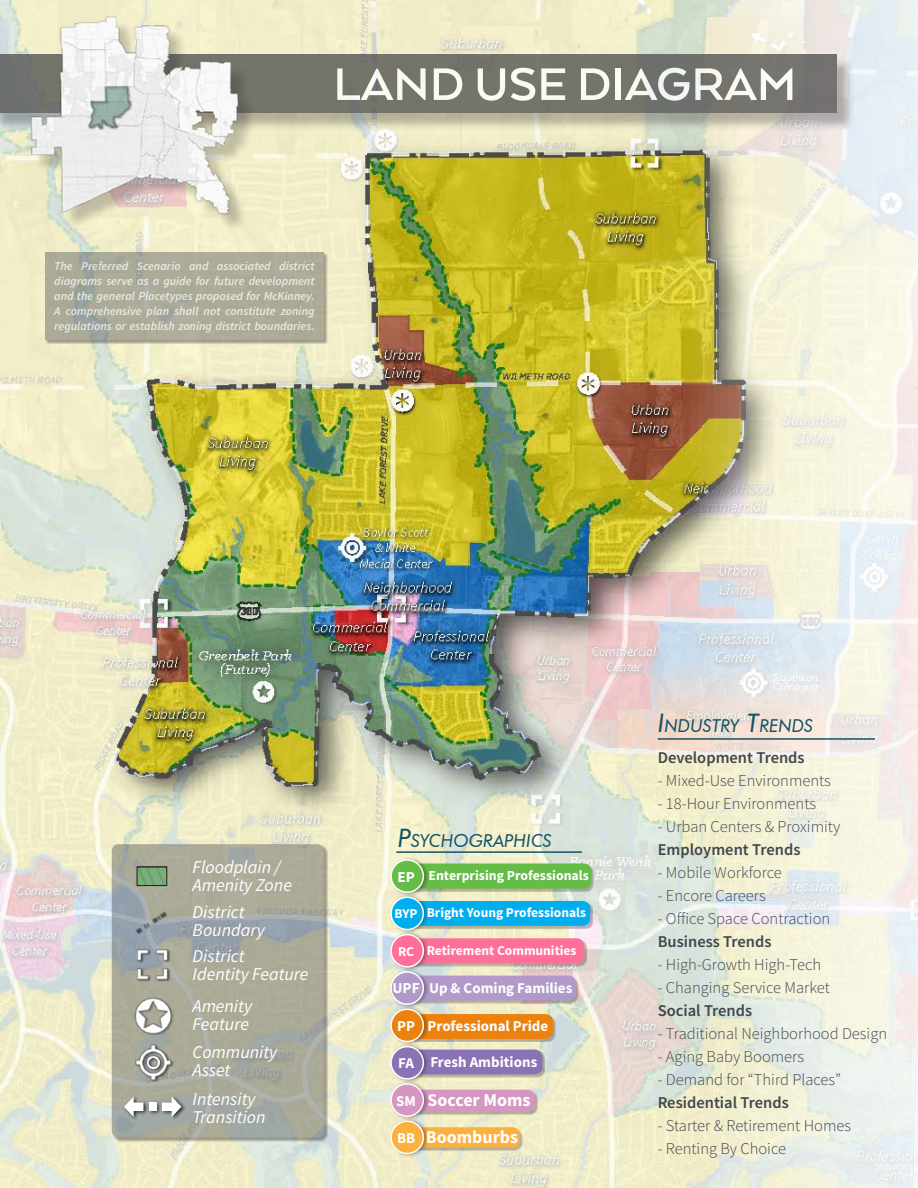
<style>
.page{position:relative;width:918px;height:1188px;background:#fff}
.page>*{position:absolute;margin:0;border:0;box-sizing:border-box;transform-origin:0 0}
.t1{font:700 52.5px "Arquitecta W00";color:#fff}
.t2{font:italic 18px "Source Sans Pro";color:#fff}
.t3{font:700 18px "Source Sans Pro";color:#fff}
.t4{font:italic 17.85px "Futura BT";color:#125367}
.t5{font:300 16.5px "Source Sans Pro";color:#40454e}
.t6{font:600 16.5px "Source Sans Pro";color:#40454e}
.t7{font:700 15.15px "Source Sans Pro";color:#fff}
.t8{font:700 15px "Source Sans Pro";color:#fff}
.t9{font:700 13.8px "Source Sans Pro";color:#fff}
.t10{font:700 13.5px "Source Sans Pro";color:#fff}
.t11{font:italic 600 12px/15px "Source Sans Pro";color:#fff;text-align:justify}
.s1{font-size:25.5px}
</style>
<div class="page">
<img style="left:0;top:0;width:918px;height:1188px">
<div style="left:0;top:56px;width:856px;height:75px;background:#231f20;opacity:.4"></div>
<div style="left:0;top:54px;width:837px;height:58px;background:#74736b"></div>
<div style="left:34px;top:19px;width:222px;height:212px;background:#231f20;opacity:.25"></div>
<img style="left:27px;top:15px;width:216px;height:200px">
<svg style="left:112px;top:845px;width:216px;height:297px;background:#b0af9c"></svg>
<svg style="left:112px;top:844px;width:212px;height:293px;background:#a6a89c"></svg>
<img style="left:139px;top:869px;width:26px;height:15px">
<div style="left:137px;top:867px;width:30px;height:19px;border:1px solid #231f20"></div>
<img style="left:135px;top:911px;width:33px;height:24px">
<img style="left:137px;top:948px;width:33px;height:33px">
<img style="left:135px;top:996px;width:39px;height:39px">
<img style="left:135px;top:1044px;width:39px;height:38px">
<svg style="left:122px;top:1095px;width:64px;height:26px"></svg>
<svg style="left:124px;top:1097px;width:19px;height:20px"></svg>
<svg style="left:162px;top:1097px;width:19px;height:20px"></svg>
<div style="left:149px;top:1103px;width:7px;height:8px;background:#fff"></div>
<hr style="left:658px;top:738px;width:217px;height:2px;background:#125367">
<div style="left:408px;top:865px;width:186px;height:26px;background:#231f20;opacity:.3"></div>
<div style="left:407px;top:863px;width:184px;height:26px;background:#65bc46;border-radius:7px"></div>
<div style="left:389px;top:856px;width:40px;height:40px;background:#231f20;opacity:.4"></div>
<div style="left:391px;top:860px;width:32px;height:32px;background:#65bc46;border-radius:50%"></div>
<div style="left:390px;top:859px;width:34px;height:34px;border:2px solid #fff;border-radius:50%"></div>
<div style="left:410px;top:1051px;width:135px;height:26px;background:#231f20;opacity:.3"></div>
<div style="left:409px;top:1050px;width:133px;height:24px;background:#8973b4;border-radius:8px"></div>
<div style="left:389px;top:1043px;width:40px;height:40px;background:#231f20;opacity:.4"></div>
<div style="left:391px;top:1047px;width:32px;height:32px;background:#8973b4;border-radius:50%"></div>
<div style="left:390px;top:1046px;width:34px;height:34px;border:2px solid #fff;border-radius:50%"></div>
<div style="left:408px;top:902px;width:185px;height:27px;background:#231f20;opacity:.3"></div>
<div style="left:407px;top:901px;width:183px;height:25px;background:#00aeef;border-radius:8px"></div>
<div style="left:389px;top:893px;width:40px;height:41px;background:#231f20;opacity:.4"></div>
<div style="left:391px;top:897px;width:32px;height:33px;background:#00aeef;border-radius:50%"></div>
<div style="left:390px;top:897px;width:34px;height:33px;border:2px solid #fff;border-radius:50%"></div>
<div style="left:408px;top:1129px;width:115px;height:21px;background:#231f20;opacity:.3"></div>
<div style="left:407px;top:1127px;width:113px;height:21px;background:#fbb03f;border-radius:8px"></div>
<div style="left:389px;top:1117px;width:40px;height:41px;background:#231f20;opacity:.4"></div>
<div style="left:391px;top:1121px;width:32px;height:33px;background:#fbb03f;border-radius:50%"></div>
<div style="left:390px;top:1120px;width:34px;height:34px;border:2px solid #fff;border-radius:50%"></div>
<div style="left:408px;top:1016px;width:148px;height:26px;background:#231f20;opacity:.3"></div>
<div style="left:407px;top:1014px;width:146px;height:25px;background:#ec810d;border-radius:8px"></div>
<div style="left:389px;top:1005px;width:40px;height:41px;background:#231f20;opacity:.4"></div>
<div style="left:391px;top:1009px;width:32px;height:33px;background:#ec810d;border-radius:50%"></div>
<div style="left:390px;top:1009px;width:34px;height:33px;border:2px solid #fff;border-radius:50%"></div>
<div style="left:408px;top:1091px;width:129px;height:23px;background:#231f20;opacity:.3"></div>
<div style="left:407px;top:1090px;width:128px;height:22px;background:#d696c2;border-radius:8px"></div>
<div style="left:389px;top:1080px;width:40px;height:40px;background:#231f20;opacity:.4"></div>
<div style="left:391px;top:1084px;width:32px;height:32px;background:#d696c2;border-radius:50%"></div>
<div style="left:390px;top:1083px;width:34px;height:34px;border:2px solid #fff;border-radius:50%"></div>
<div style="left:409px;top:977px;width:169px;height:27px;background:#231f20;opacity:.3"></div>
<div style="left:408px;top:976px;width:168px;height:24px;background:#b199c9;border-radius:8px"></div>
<div style="left:389px;top:968px;width:40px;height:40px;background:#231f20;opacity:.4"></div>
<div style="left:391px;top:972px;width:32px;height:32px;background:#b199c9;border-radius:50%"></div>
<div style="left:390px;top:971px;width:34px;height:34px;border:2px solid #fff;border-radius:50%"></div>
<div style="left:408px;top:940px;width:179px;height:26px;background:#231f20;opacity:.3"></div>
<div style="left:407px;top:938px;width:177px;height:25px;background:#ff6f97;border-radius:8px"></div>
<div style="left:389px;top:931px;width:40px;height:40px;background:#231f20;opacity:.4"></div>
<div style="left:391px;top:935px;width:32px;height:32px;background:#ff6f97;border-radius:50%"></div>
<div style="left:390px;top:934px;width:34px;height:34px;border:2px solid #fff;border-radius:50%"></div>
<hr style="left:396px;top:851px;width:186px;height:2px;background:#125367">
<svg style="left:45px;top:252px;width:283px;height:92px;background:#b4b199"></svg>
<svg style="left:45px;top:252px;width:279px;height:87px;background:#aaaa98"></svg>
<h1 class="t1" style="left:333px;top:54px;width:465px">LAND USE DIAGRAM</h1>
<p class="t11" style="left:54px;top:259px;width:262px">The Preferred Scenario and associated district diagrams serve as a guide for future development and the general Placetypes proposed for McKinney.<br>A comprehensive plan shall not constitute zoning regulations or establish zoning district boundaries.</p>
<p class="t2" style="left:193px;top:856px;width:90px">Floodplain /</p>
<p class="t2" style="left:193px;top:874px;width:101px">Amenity Zone</p>
<p class="t2" style="left:193px;top:901px;width:54px">District</p>
<p class="t2" style="left:193px;top:919px;width:74px">Boundary</p>
<p class="t2" style="left:193px;top:944px;width:54px">District</p>
<p class="t2" style="left:193px;top:962px;width:117px">Identity Feature</p>
<p class="t2" style="left:193px;top:995px;width:61px">Amenity</p>
<p class="t2" style="left:193px;top:1013px;width:58px">Feature</p>
<p class="t2" style="left:193px;top:1041px;width:86px">Community</p>
<p class="t2" style="left:193px;top:1059px;width:39px">Asset</p>
<p class="t2" style="left:193px;top:1087px;width:65px">Intensity</p>
<p class="t2" style="left:193px;top:1105px;width:75px">Transition</p>
<p class="t4" style="left:398px;top:830px;width:155px"><span class="s1">P</span>SYCHOGRAPHICS</p>
<p class="t7" style="left:397px;top:867px;width:19px">EP</p>
<p class="t9" style="left:428px;top:866px;width:162px">Enterprising Professionals</p>
<p class="t10" style="left:395px;top:905px;width:25px">BYP</p>
<p class="t10" style="left:427px;top:904px;width:161px">Bright Young Professionals</p>
<p class="t10" style="left:398px;top:942px;width:18px">RC</p>
<p class="t10" style="left:427px;top:941px;width:151px">Retirement Communities</p>
<p class="t7" style="left:393px;top:978px;width:29px">UPF</p>
<p class="t8" style="left:429px;top:978px;width:145px">Up &amp; Coming Families</p>
<p class="t8" style="left:397px;top:1016px;width:19px">PP</p>
<p class="t8" style="left:428px;top:1016px;width:122px">Professional Pride</p>
<p class="t8" style="left:398px;top:1053px;width:17px">FA</p>
<p class="t8" style="left:430px;top:1052px;width:108px">Fresh Ambitions</p>
<p class="t8" style="left:396px;top:1091px;width:21px">SM</p>
<p class="t3" style="left:428px;top:1088px;width:104px">Soccer Moms</p>
<p class="t8" style="left:397px;top:1128px;width:20px">BB</p>
<p class="t3" style="left:426px;top:1125px;width:94px">Boomburbs</p>
<p class="t4" style="left:658px;top:715px;width:157px"><span class="s1">I</span>NDUSTRY <span class="s1">T</span>RENDS</p>
<p class="t6" style="left:658px;top:747px;width:149px">Development Trends</p>
<p class="t5" style="left:658px;top:770px;width:175px">- Mixed-Use Environments</p>
<p class="t5" style="left:658px;top:793px;width:160px">- 18-Hour Environments</p>
<p class="t5" style="left:658px;top:816px;width:184px">- Urban Centers &amp; Proximity</p>
<p class="t6" style="left:658px;top:839px;width:144px">Employment Trends</p>
<p class="t5" style="left:658px;top:862px;width:126px">- Mobile Workforce</p>
<p class="t5" style="left:658px;top:885px;width:110px">- Encore Careers</p>
<p class="t5" style="left:658px;top:908px;width:174px">- Office Space Contraction</p>
<p class="t6" style="left:658px;top:931px;width:115px">Business Trends</p>
<p class="t5" style="left:658px;top:954px;width:165px">- High-Growth High-Tech</p>
<p class="t5" style="left:658px;top:977px;width:174px">- Changing Service Market</p>
<p class="t6" style="left:658px;top:1000px;width:96px">Social Trends</p>
<p class="t5" style="left:658px;top:1023px;width:231px">- Traditional Neighborhood Design</p>
<p class="t5" style="left:658px;top:1046px;width:148px">- Aging Baby Boomers</p>
<p class="t5" style="left:658px;top:1070px;width:185px">- Demand for “Third Places”</p>
<p class="t6" style="left:658px;top:1092px;width:133px">Residential Trends</p>
<p class="t5" style="left:658px;top:1116px;width:195px">- Starter &amp; Retirement Homes</p>
<p class="t5" style="left:658px;top:1139px;width:130px">- Renting By Choice</p>
</div>
